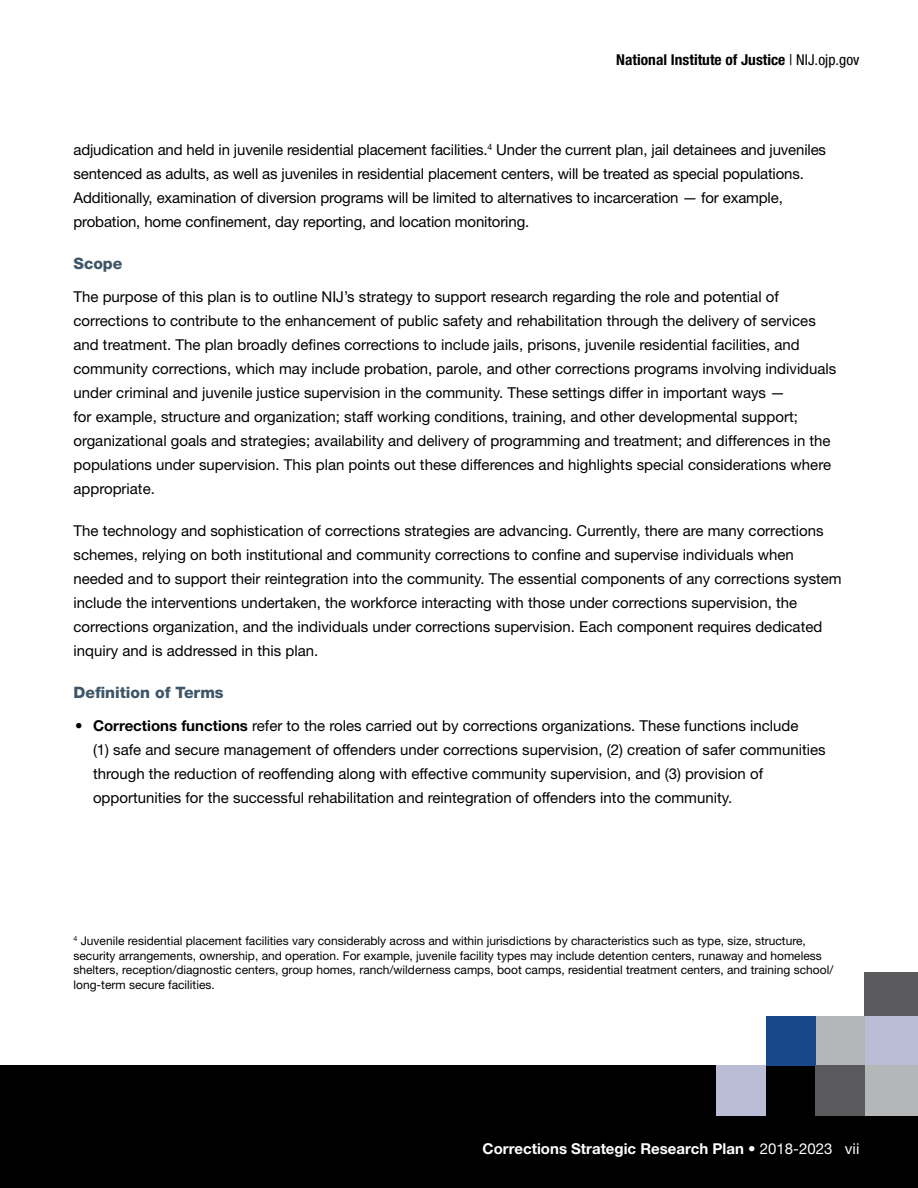
<style>
.page{position:relative;width:918px;height:1188px;background:#fff}
.page>*{position:absolute;margin:0;border:0;box-sizing:border-box;transform-origin:0 0}
.t1{font:800 15.75px "Helvetica Neue LT Std";color:#3d5567}
.t2{font:15px/24px "Helvetica Neue LT Std";color:#000}
.t3{font:700 15px "Helvetica Neue LT Std";color:#fff}
.t4{font:700 condensed 15px "Helvetica Neue LT Std";color:#000}
.t5{font:12px/14.4px "Helvetica Neue LT Std";color:#000}
.s1{font-weight:400}
.s2{font-weight:700}
</style>
<div class="page">
<div style="left:0;top:1065px;width:918px;height:123px;background:#000"></div>
<div style="left:864px;top:972px;width:54px;height:44px;background:#5a5a5d"></div>
<div style="left:864px;top:1016px;width:54px;height:49px;background:#babdd5"></div>
<div style="left:815px;top:1016px;width:49px;height:49px;background:#b4b6b8"></div>
<div style="left:766px;top:1016px;width:49px;height:49px;background:#174889"></div>
<div style="left:864px;top:1065px;width:54px;height:51px;background:#b4b6b8"></div>
<div style="left:815px;top:1065px;width:49px;height:51px;background:#5a5a5d"></div>
<div style="left:717px;top:1065px;width:49px;height:51px;background:#babdd5"></div>
<p class="t4" style="left:616px;top:51px;width:245px">National Institute of Justice <span class="s1">| NIJ.ojp.gov</span></p>
<p class="t2" style="left:73px;top:137px;width:754px">adjudication and held in juvenile residential placement facilities.<sup>4</sup> Under the current plan, jail detainees and juveniles sentenced as adults, as well as juveniles in residential placement centers, will be treated as special populations.<br>Additionally, examination of diversion programs will be limited to alternatives to incarceration — for example, probation, home confnement, day reporting, and location monitoring.</p>
<p class="t1" style="left:74px;top:254px;width:51px">Scope</p>
<p class="t2" style="left:74px;top:284px;width:764px">The purpose of this plan is to outline NIJ’s strategy to support research regarding the role and potential of corrections to contribute to the enhancement of public safety and rehabilitation through the delivery of services and treatment. The plan broadly defnes corrections to include jails, prisons, juvenile residential facilities, and community corrections, which may include probation, parole, and other corrections programs involving individuals under criminal and juvenile justice supervision in the community. These settings differ in important ways —<br>for example, structure and organization; staff working conditions, training, and other developmental support; organizational goals and strategies; availability and delivery of programming and treatment; and differences in the populations under supervision. This plan points out these differences and highlights special considerations where appropriate.</p>
<p class="t2" style="left:74px;top:518px;width:770px">The technology and sophistication of corrections strategies are advancing. Currently, there are many corrections schemes, relying on both institutional and community corrections to confne and supervise individuals when needed and to support their reintegration into the community. The essential components of any corrections system include the interventions undertaken, the workforce interacting with those under corrections supervision, the corrections organization, and the individuals under corrections supervision. Each component requires dedicated inquiry and is addressed in this plan.</p>
<p class="t1" style="left:74px;top:683px;width:152px">Defnition of Terms</p>
<p class="t2" style="left:75px;top:713px;width:9px">•</p>
<p class="t2" style="left:93px;top:713px;width:707px"><span class="s2">Corrections functions</span> refer to the roles carried out by corrections organizations. These functions include</p>
<p class="t2" style="left:93px;top:737px;width:734px">(1) safe and secure management of offenders under corrections supervision, (2) creation of safer communities through the reduction of reoffending along with effective community supervision, and (3) provision of opportunities for the successful rehabilitation and reintegration of offenders into the community.</p>
<p class="t5" style="left:74px;top:934px;width:761px"><sup>4</sup> Juvenile residential placement facilities vary considerably across and within jurisdictions by characteristics such as type, size, structure, security arrangements, ownership, and operation. For example, juvenile facility types may include detention centers, runaway and homeless shelters, reception/diagnostic centers, group homes, ranch/wilderness camps, boot camps, residential treatment centers, and training school/ long-term secure facilities.</p>
<p class="t3" style="left:483px;top:1140px;width:378px">Corrections Strategic Research Plan <span class="s1">• 2018-2023 vii</span></p>
</div>
